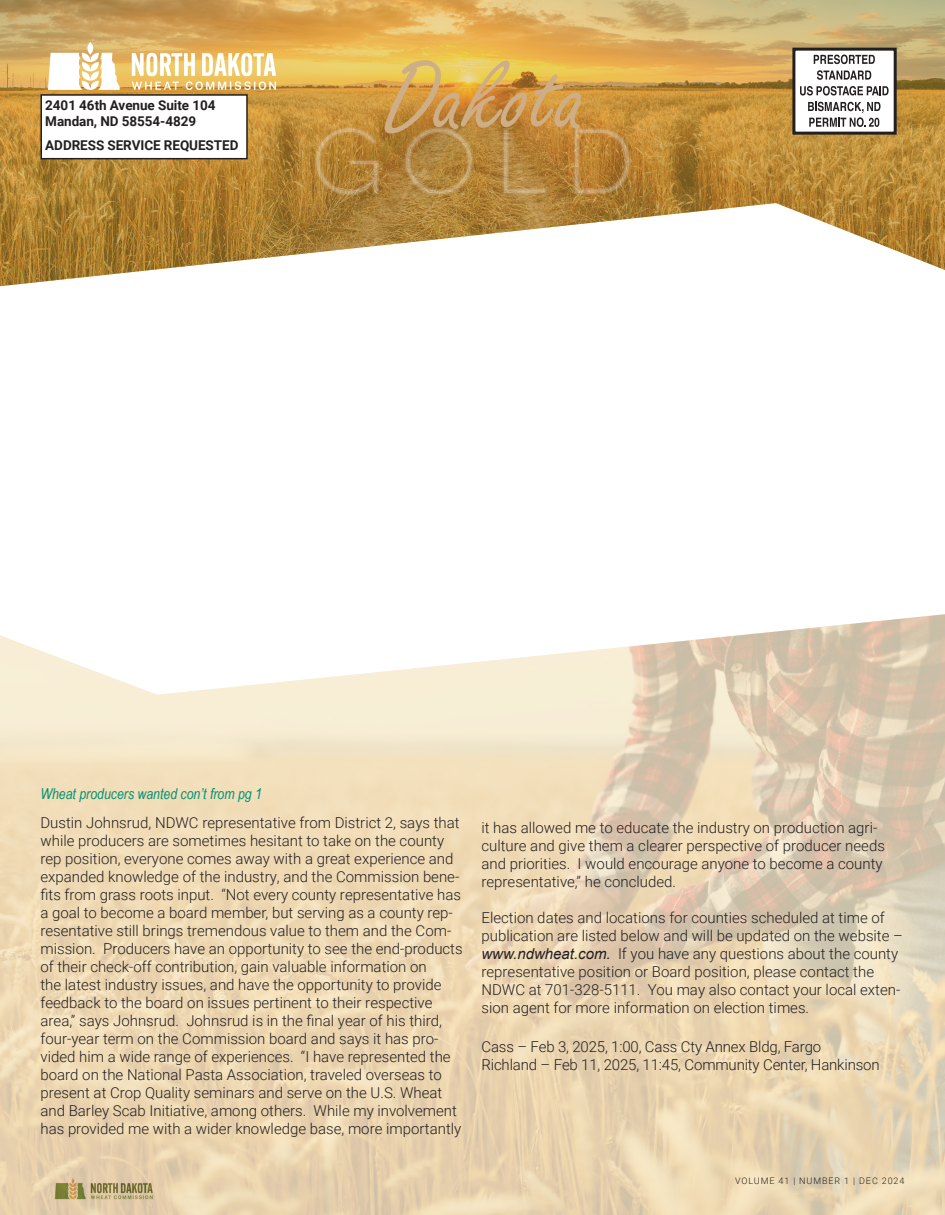
<style>
.page{position:relative;width:945px;height:1215px;background:#fff}
.page>*{position:absolute;margin:0;border:0;box-sizing:border-box;transform-origin:0 0}
.t1{font:108px "Freestyle Script";color:#ceae87}
.t2{font:300 15px/18px "Roboto";color:#231f20}
.t3{font:italic 15px "Arial Narrow";color:#009273}
.t4{font:700 13.5px/16.5px "Roboto";letter-spacing:-.005em;color:#231f20}
.t5{font:300 9px "Roboto";letter-spacing:.1em;color:#231f20}
.s1{font-family:"Arial";font-weight:400;font-style:italic}
</style>
<div class="page">
<img style="left:0;top:614px;width:945px;height:601px">
<img style="left:0;top:0;width:945px;height:286px">
<svg style="left:791px;top:46px;width:107px;height:90px"></svg>
<svg style="left:314px;top:126px;width:66px;height:70px;background:#b8893f"></svg>
<svg style="left:404px;top:126px;width:70px;height:70px;background:#b38945"></svg>
<svg style="left:502px;top:127px;width:45px;height:68px;background:#b78843"></svg>
<svg style="left:573px;top:127px;width:58px;height:68px;background:#b9853e"></svg>
<div style="left:41px;top:95px;width:206px;height:64px;background:#fff"></div>
<div style="left:40px;top:94px;width:208px;height:65px;border:2px solid #231f20"></div>
<img style="left:48px;top:42px;width:228px;height:47px">
<p class="t4" style="left:45px;top:96px;width:172px">2401 46th Avenue Suite 104<br>Mandan, ND 58554-4829</p>
<p class="t4" style="left:45px;top:137px;width:195px">ADDRESS SERVICE REQUESTED</p>
<h1 class="t1" style="left:385px;top:39px;width:203px">Dakota</h1>
<p class="t3" style="left:40px;top:783px;width:223px">Wheat producers wanted con’t from pg 1</p>
<p class="t2" style="left:40px;top:813px;width:424px">Dustin Johnsrud, NDWC representative from District 2, says that while producers are sometimes hesitant to take on the county rep position, everyone comes away with a great experience and expanded knowledge of the industry, and the Commission bene&shy;fits from grass roots input. “Not every county representative has a goal to become a board member, but serving as a county rep&shy;resentative still brings tremendous value to them and the Com&shy;mission. Producers have an opportunity to see the end-products of their check-off contribution, gain valuable information on<br>the latest industry issues, and have the opportunity to provide feedback to the board on issues pertinent to their respective area,” says Johnsrud. Johnsrud is in the final year of his third, four-year term on the Commission board and says it has pro&shy;vided him a wide range of experiences. “I have represented the board on the National Pasta Association, traveled overseas to present at Crop Quality seminars and serve on the U.S. Wheat and Barley Scab Initiative, among others. While my involvement has provided me with a wider knowledge base, more importantly</p>
<p class="t2" style="left:481px;top:818px;width:405px">it has allowed me to educate the industry on production agri&shy;culture and give them a clearer perspective of producer needs and priorities. I would encourage anyone to become a county representative,” he concluded.</p>
<p class="t2" style="left:481px;top:908px;width:423px">Election dates and locations for counties scheduled at time of publication are listed below and will be updated on the website – <span class="s1">www.ndwheat.com.</span> If you have any questions about the county representative position or Board position, please contact the NDWC at 701-328-5111. You may also contact your local exten&shy;sion agent for more information on election times.</p>
<p class="t2" style="left:481px;top:1037px;width:400px">Cass – Feb 3, 2025, 1:00, Cass Cty Annex Bldg, Fargo<br>Richland – Feb 11, 2025, 11:45, Community Center, Hankinson</p>
<p class="t5" style="left:735px;top:1174px;width:171px">VOLUME 41 | NUMBER 1 | DEC 2024</p>
</div>
